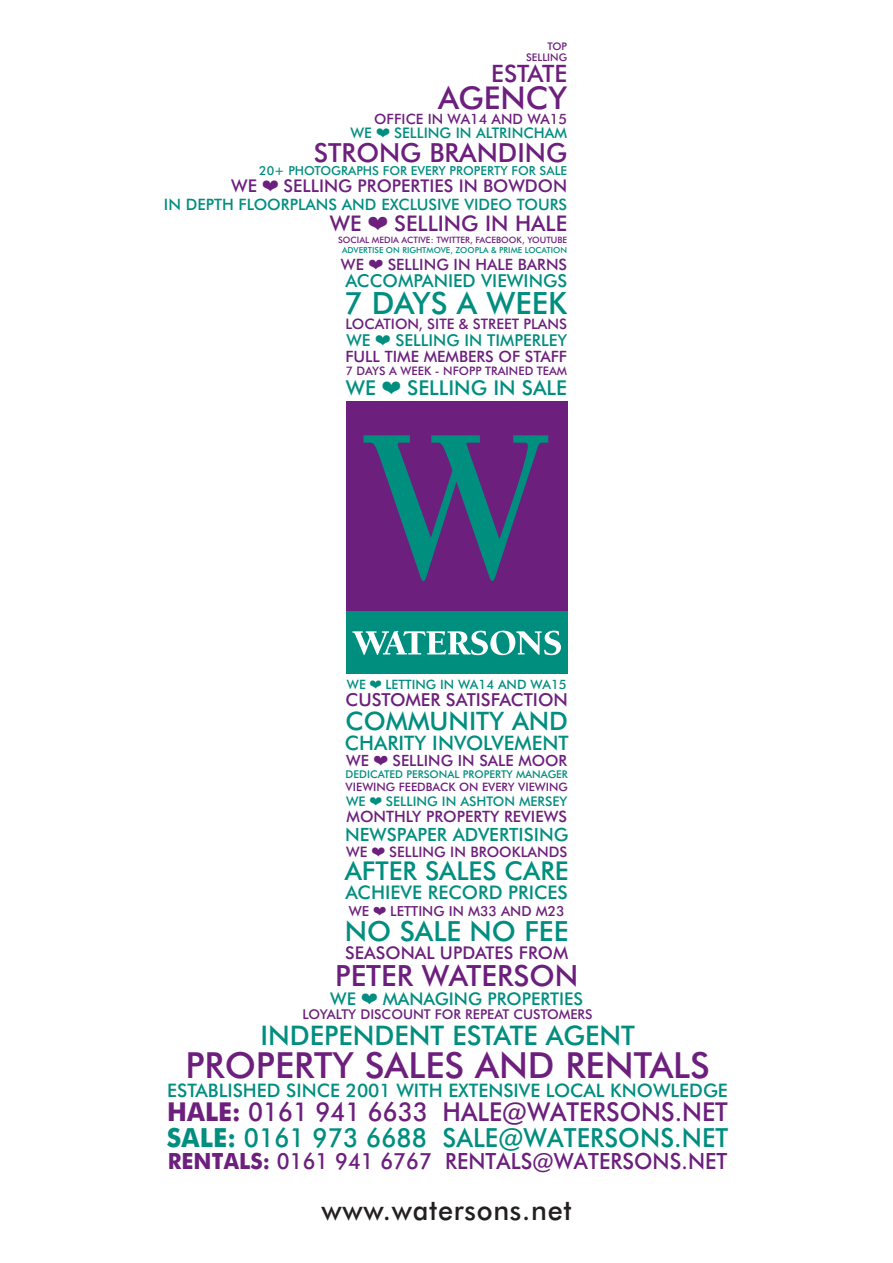
<style>
.page{position:relative;width:893px;height:1263px;background:#fff}
.page>*{position:absolute;margin:0;border:0;box-sizing:border-box;transform-origin:0 0}
.t1{font:500 36px "Futura BT";color:#6c1f7d}
.t2{font:500 31.5px "Futura BT";color:#6c1f7d}
.t3{font:500 30.75px "Futura BT";color:#008e7f}
.t4{font:500 29.25px "Futura BT";color:#6c1f7d}
.t5{font:500 28.35px "Futura BT";letter-spacing:.025em;color:#231f20;scale:.95 1}
.t6{font:500 27.75px "Futura BT";color:#008e7f}
.t7{font:500 27px "Futura BT";color:#008e7f}
.t8{font:500 26.4px "Futura BT";letter-spacing:.005em;color:#008e7f;scale:.95 1}
.t9{font:500 26.25px "Futura BT";color:#6c1f7d}
.t10{font:500 26.1px "Futura BT";color:#6c1f7d;scale:.95 1}
.t11{font:500 25.95px "Futura BT";color:#008e7f}
.t12{font:500 25.5px "Futura BT";color:#008e7f}
.t13{font:500 24px "Futura BT";color:#6c1f7d}
.t14{font:500 22.35px "Futura BT";letter-spacing:.005em;color:#6c1f7d;scale:.95 1}
.t15{font:500 21.6px "Futura BT";color:#6c1f7d}
.t16{font:500 20.4px "Futura BT";color:#008e7f}
.t17{font:500 19.95px "Futura BT";color:#008e7f}
.t18{font:500 18.75px "Futura BT";color:#008e7f}
.t19{font:500 18.6px "Futura BT";color:#008e7f}
.t20{font:500 18.3px "Futura BT";color:#008e7f}
.t21{font:500 17.85px "Futura BT";color:#6c1f7d}
.t22{font:500 17.85px "Futura BT";color:#008e7f}
.t23{font:500 17.55px "Futura BT";color:#6c1f7d}
.t24{font:500 17.55px "Futura BT";color:#008e7f}
.t25{font:500 16.35px "Futura BT";color:#008e7f}
.t26{font:500 15.75px "Futura BT";color:#008e7f}
.t27{font:500 15.6px "Futura BT";color:#6c1f7d}
.t28{font:500 15.45px "Futura BT";color:#6c1f7d}
.t29{font:500 14.7px "Futura BT";color:#008e7f}
.t30{font:500 14.55px "Futura BT";color:#6c1f7d}
.t31{font:500 14.4px "Futura BT";color:#6c1f7d}
.t32{font:500 14.25px "Futura BT";color:#6c1f7d}
.t33{font:500 13.95px "Futura BT";color:#6c1f7d}
.t34{font:500 13.5px "Futura BT";color:#6c1f7d}
.t35{font:500 13.35px "Futura BT";color:#008e7f}
.t36{font:500 12.9px "Futura BT";color:#008e7f}
.t37{font:500 12.45px "Futura BT";color:#008e7f}
.t38{font:500 11.7px "Futura BT";color:#6c1f7d}
.t39{font:500 10.65px "Futura BT";color:#008e7f}
.t40{font:500 10.5px/10.5px "Futura BT";color:#6c1f7d;text-align:right}
.t41{font:500 8.7px "Futura BT";color:#6c1f7d}
.t42{font:500 8.4px "Futura BT";color:#008e7f}
.s1{font-weight:700}
</style>
<div class="page">
<div style="left:346px;top:401px;width:221px;height:210px;background:#6c1f7d"></div>
<div style="left:346px;top:611px;width:221px;height:63px;background:#008e7f"></div>
<svg style="left:363px;top:435px;width:185px;height:146px"></svg>
<svg style="left:352px;top:631px;width:209px;height:24px"></svg>
<p class="t40" style="left:526px;top:41px;width:43px">TOP<br>SELLING</p>
<h3 class="t13" style="left:491px;top:58px;width:77px">ESTATE</h3>
<h2 class="t2" style="left:438px;top:78px;width:130px">AGENCY</h2>
<p class="t32" style="left:374px;top:110px;width:194px">OFFICE IN WA14 AND WA15</p>
<p class="t29" style="left:350px;top:124px;width:218px">WE ❤ SELLING IN ALTRINCHAM</p>
<h3 class="t9" style="left:314px;top:136px;width:255px">STRONG BRANDING</h3>
<p class="t37" style="left:259px;top:163px;width:309px">20+ PHOTOGRAPHS FOR EVERY PROPERTY FOR SALE</p>
<p class="t23" style="left:231px;top:175px;width:337px">WE ❤ SELLING PROPERTIES IN BOWDON</p>
<p class="t26" style="left:164px;top:195px;width:405px">IN DEPTH FLOORPLANS AND EXCLUSIVE VIDEO TOURS</p>
<h3 class="t15" style="left:330px;top:210px;width:239px">WE ❤ SELLING IN HALE</h3>
<p class="t41" style="left:338px;top:234px;width:230px">SOCIAL MEDIA ACTIVE: TWITTER, FACEBOOK, YOUTUBE</p>
<p class="t42" style="left:342px;top:245px;width:227px">ADVERTISE ON RIGHTMOVE, ZOOPLA &amp; PRIME LOCATION</p>
<p class="t27" style="left:341px;top:254px;width:228px">WE ❤ SELLING IN HALE BARNS</p>
<p class="t22" style="left:345px;top:270px;width:223px">ACCOMPANIED VIEWINGS</p>
<h3 class="t3" style="left:344px;top:284px;width:225px">7 DAYS A WEEK</h3>
<p class="t30" style="left:346px;top:315px;width:223px">LOCATION, SITE &amp; STREET PLANS</p>
<p class="t25" style="left:347px;top:330px;width:222px">WE ❤ SELLING IN TIMPERLEY</p>
<p class="t27" style="left:345px;top:347px;width:223px">FULL TIME MEMBERS OF STAFF</p>
<p class="t38" style="left:346px;top:364px;width:223px">7 DAYS A WEEK - NFOPP TRAINED TEAM</p>
<h3 class="t16" style="left:346px;top:375px;width:223px">WE ❤ SELLING IN SALE</h3>
<p class="t36" style="left:347px;top:676px;width:221px">WE ❤ LETTING IN WA14 AND WA15</p>
<p class="t21" style="left:345px;top:689px;width:224px">CUSTOMER SATISFACTION</p>
<h3 class="t12" style="left:345px;top:705px;width:224px">COMMUNITY AND</h3>
<p class="t17" style="left:345px;top:731px;width:225px">CHARITY INVOLVEMENT</p>
<p class="t28" style="left:346px;top:751px;width:223px">WE ❤ SELLING IN SALE MOOR</p>
<p class="t39" style="left:346px;top:768px;width:224px">DEDICATED PERSONAL PROPERTY MANAGER</p>
<p class="t38" style="left:346px;top:780px;width:224px">VIEWING FEEDBACK ON EVERY VIEWING</p>
<p class="t35" style="left:346px;top:793px;width:223px">WE ❤ SELLING IN ASHTON MERSEY</p>
<p class="t27" style="left:347px;top:807px;width:222px">MONTHLY PROPERTY REVIEWS</p>
<p class="t20" style="left:345px;top:823px;width:225px">NEWSPAPER ADVERTISING</p>
<p class="t31" style="left:346px;top:843px;width:223px">WE ❤ SELLING IN BROOKLANDS</p>
<h3 class="t11" style="left:345px;top:855px;width:225px">AFTER SALES CARE</h3>
<p class="t18" style="left:346px;top:881px;width:224px">ACHIEVE RECORD PRICES</p>
<p class="t33" style="left:349px;top:902px;width:217px">WE ❤ LETTING IN M33 AND M23</p>
<h3 class="t6" style="left:345px;top:914px;width:225px">NO SALE NO FEE</h3>
<p class="t23" style="left:345px;top:942px;width:224px">SEASONAL UPDATES FROM</p>
<h3 class="t4" style="left:335px;top:957px;width:245px">PETER WATERSON</h3>
<p class="t24" style="left:330px;top:988px;width:254px">WE ❤ MANAGING PROPERTIES</p>
<p class="t34" style="left:303px;top:1006px;width:291px">LOYALTY DISCOUNT FOR REPEAT CUSTOMERS</p>
<h3 class="t7" style="left:260px;top:1019px;width:376px">INDEPENDENT ESTATE AGENT</h3>
<h1 class="t1" style="left:185px;top:1043px;width:526px">PROPERTY SALES AND RENTALS</h1>
<p class="t19" style="left:167px;top:1079px;width:562px">ESTABLISHED SINCE 2001 WITH EXTENSIVE LOCAL KNOWLEDGE</p>
<h3 class="t10" style="left:167px;top:1096px;width:592px"><span class="s1">HALE:</span> 0161 941 6633 HALE@WATERSONS.NET</h3>
<h3 class="t8" style="left:167px;top:1121px;width:593px"><span class="s1">SALE:</span> 0161 973 6688 SALE@WATERSONS.NET</h3>
<h3 class="t14" style="left:168px;top:1147px;width:591px"><span class="s1">RENTALS:</span> 0161 941 6767 RENTALS@WATERSONS.NET</h3>
<h3 class="t5" style="left:321px;top:1193px;width:265px">www.watersons.net</h3>
</div>
